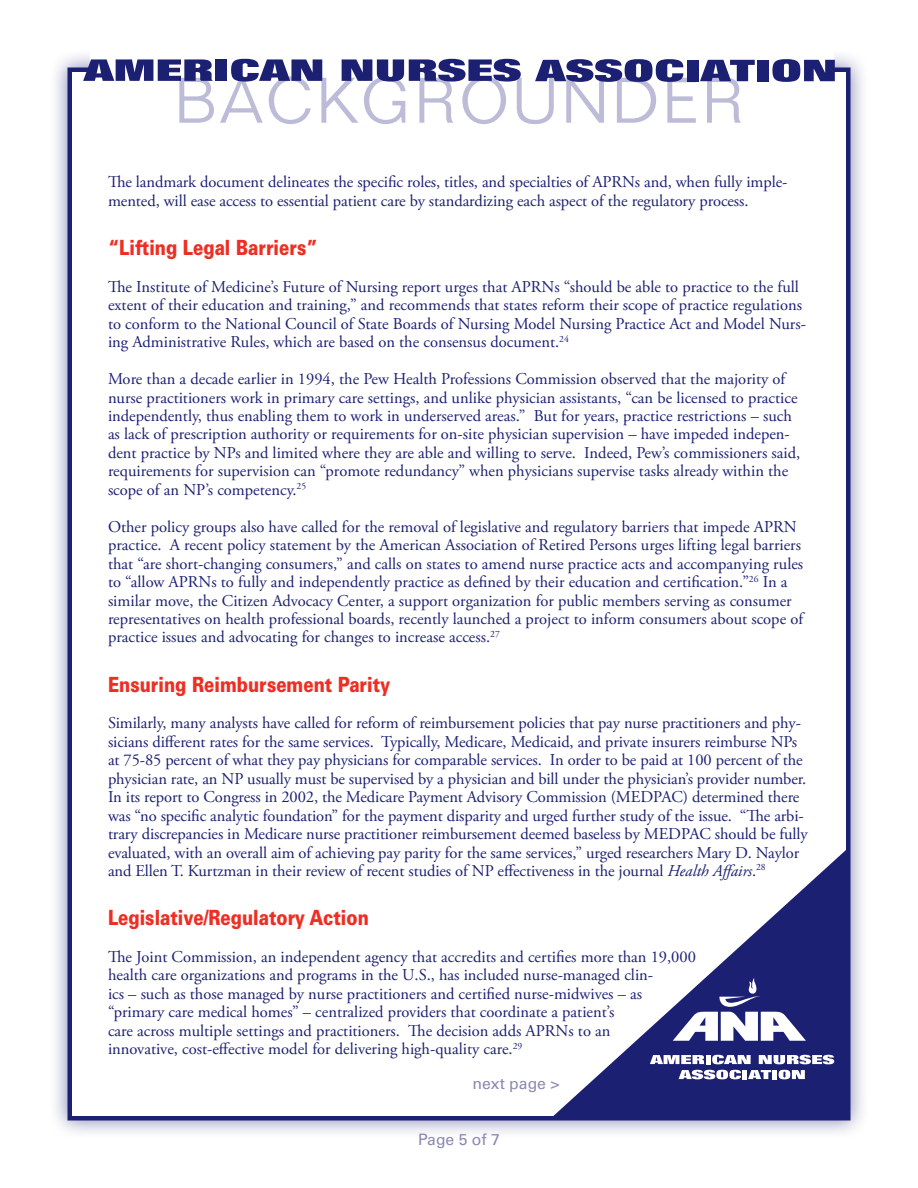
<style>
.page{position:relative;width:918px;height:1188px;background:#fff}
.page>*{position:absolute;margin:0;border:0;box-sizing:border-box;transform-origin:0 0}
.t1{font:300 63px "Folio Std";letter-spacing:.06em;color:#bdbcd8}
.Subheads_-_13pt{font:900 21px "Univers LT Std";color:#ee2e22;scale:.8 1}
.Copy{font:16.5px/18.5px "Adobe Garamond Pro";color:#1c2072}
.Copy-2{font:15.75px "Univers LT Std";color:#8a88b5}
.s1{font-style:italic}
</style>
<div class="page">
<div style="left:49px;top:49px;width:820px;height:1090px;background:#1c2072;opacity:.55"></div>
<div style="left:68px;top:68px;width:782px;height:1052px;background:#fff;border:4px solid #1c2072"></div>
<svg style="left:551px;top:848px;width:297px;height:270px"></svg>
<svg style="left:673px;top:978px;width:133px;height:63px"></svg>
<svg style="left:650px;top:1055px;width:101px;height:9px"></svg>
<svg style="left:759px;top:1055px;width:75px;height:9px"></svg>
<svg style="left:679px;top:1070px;width:92px;height:9px"></svg>
<div style="left:772px;top:1070px;width:5px;height:9px;background:#fff"></div>
<svg style="left:779px;top:1070px;width:26px;height:9px"></svg>
<div style="left:91px;top:46px;width:743px;height:29px;background:#fff"></div>
<svg style="left:83px;top:59px;width:130px;height:22px"></svg>
<div style="left:216px;top:59px;width:11px;height:22px;background:#1c2072"></div>
<svg style="left:231px;top:59px;width:91px;height:23px"></svg>
<svg style="left:342px;top:59px;width:179px;height:23px"></svg>
<svg style="left:535px;top:59px;width:148px;height:23px"></svg>
<div style="left:687px;top:60px;width:11px;height:21px;background:#1c2072"></div>
<svg style="left:700px;top:60px;width:55px;height:21px"></svg>
<div style="left:757px;top:60px;width:11px;height:21px;background:#1c2072"></div>
<svg style="left:772px;top:59px;width:63px;height:23px"></svg>
<p class="t1" style="left:174px;top:63px;width:571px">BACKGROUNDER</p>
<p class="Copy" style="left:108px;top:174px;width:681px">The landmark document delineates the specific roles, titles, and specialties of APRNs and, when fully imple&shy;mented, will ease access to essential patient care by standardizing each aspect of the regulatory process.</p>
<p class="Subheads_-_13pt" style="left:108px;top:235px;width:264px">“Lifting Legal Barriers”</p>
<p class="Copy" style="left:108px;top:278px;width:699px">The Institute of Medicine’s Future of Nursing report urges that APRNs “should be able to practice to the full extent of their education and training,” and recommends that states reform their scope of practice regulations to conform to the National Council of State Boards of Nursing Model Nursing Practice Act and Model Nurs&shy;ing Administrative Rules, which are based on the consensus document.<sup>24</sup></p>
<p class="Copy" style="left:108px;top:370px;width:694px">More than a decade earlier in 1994, the Pew Health Professions Commission observed that the majority of nurse practitioners work in primary care settings, and unlike physician assistants, “can be licensed to practice independently, thus enabling them to work in underserved areas.” But for years, practice restrictions – such as lack of prescription authority or requirements for on-site physician supervision – have impeded indepen&shy;dent practice by NPs and limited where they are able and willing to serve. Indeed, Pew’s commissioners said, requirements for supervision can “promote redundancy” when physicians supervise tasks already within the scope of an NP’s competency.<sup>25</sup></p>
<p class="Copy" style="left:108px;top:518px;width:697px">Other policy groups also have called for the removal of legislative and regulatory barriers that impede APRN practice. A recent policy statement by the American Association of Retired Persons urges lifting legal barriers that “are short-changing consumers,” and calls on states to amend nurse practice acts and accompanying rules to “allow APRNs to fully and independently practice as defined by their education and certification.”<sup>26</sup> In a similar move, the Citizen Advocacy Center, a support organization for public members serving as consumer representatives on health professional boards, recently launched a project to inform consumers about scope of practice issues and advocating for changes to increase access.<sup>27</sup></p>
<p class="Subheads_-_13pt" style="left:108px;top:671px;width:355px">Ensuring Reimbursement Parity</p>
<p class="Copy" style="left:108px;top:714px;width:701px">Similarly, many analysts have called for reform of reimbursement policies that pay nurse practitioners and phy&shy;sicians different rates for the same services. Typically, Medicare, Medicaid, and private insurers reimburse NPs at 75-85 percent of what they pay physicians for comparable services. In order to be paid at 100 percent of the physician rate, an NP usually must be supervised by a physician and bill under the physician’s provider number.<br>In its report to Congress in 2002, the Medicare Payment Advisory Commission (MEDPAC) determined there was “no specific analytic foundation” for the payment disparity and urged further study of the issue. “The arbi&shy;trary discrepancies in Medicare nurse practitioner reimbursement deemed baseless by MEDPAC should be fully evaluated, with an overall aim of achieving pay parity for the same services,” urged researchers Mary D. Naylor and Ellen T. Kurtzman in their review of recent studies of NP effectiveness in the journal <span class="s1">Health Affairs</span>.<sup>28</sup></p>
<p class="Subheads_-_13pt" style="left:108px;top:905px;width:328px">Legislative/Regulatory Action</p>
<p class="Copy" style="left:108px;top:948px;width:590px">The Joint Commission, an independent agency that accredits and certifies more than 19,000 health care organizations and programs in the U.S., has included nurse-managed clin-<br>ics – such as those managed by nurse practitioners and certified nurse-midwives – as “primary care medical homes” – centralized providers that coordinate a patient’s<br>care across multiple settings and practitioners. The decision adds APRNs to an<br>innovative, cost-effective model for delivering high-quality care.<sup>29</sup></p>
<p class="Copy-2" style="left:473px;top:1074px;width:89px">next page &gt;</p>
<p class="Copy-2" style="left:418px;top:1130px;width:83px">Page 5 of 7</p>
</div>
